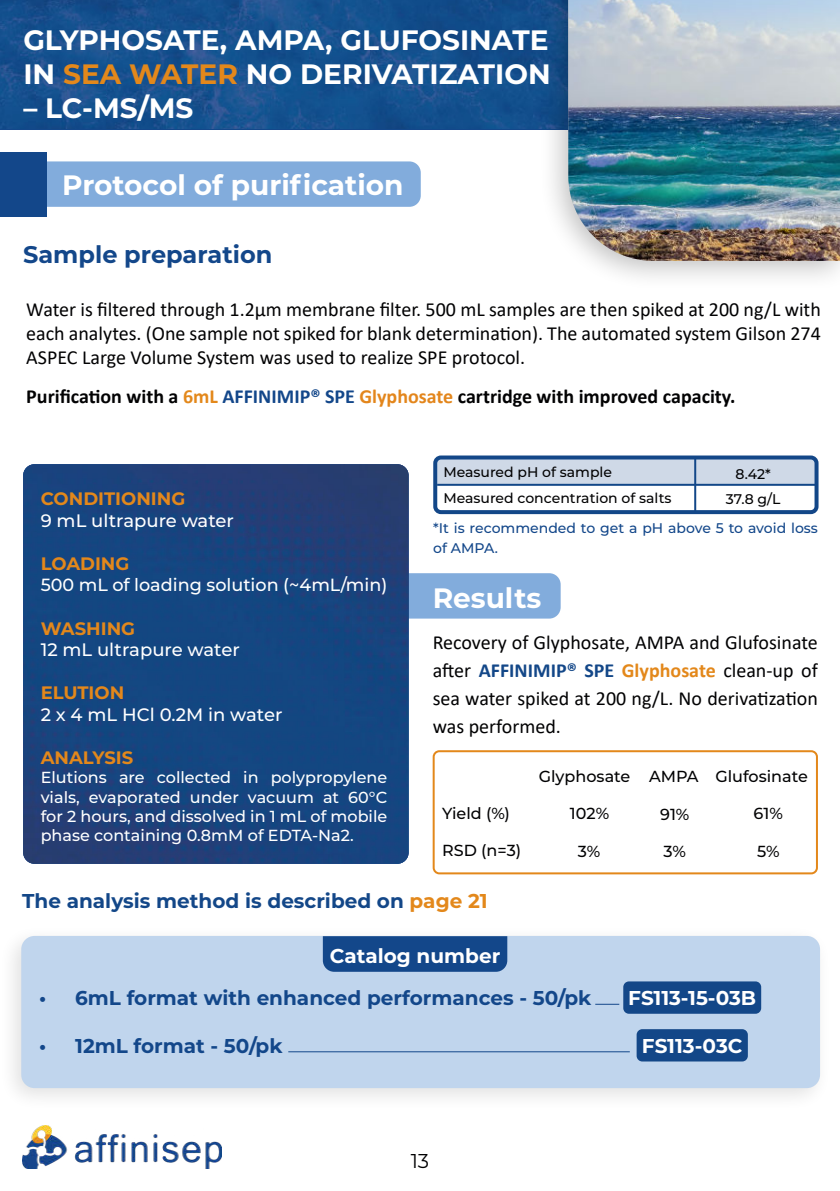
<style>
.page{position:relative;width:840px;height:1191px;background:#fff}
.page>*{position:absolute;margin:0;border:0;box-sizing:border-box;transform-origin:0 0}
.t1{font:700 28px/33.6px "Montserrat";color:#fff}
.t2{font:700 24px "Montserrat";color:#13478a}
.t3{font:20px/28px "Calibri";color:#020203;text-align:justify}
.t4{font:700 20px "Calibri";color:#020203}
.t5{font:700 20px "Montserrat";color:#13478a}
.t6{font:700 20px "Montserrat";color:#134788}
.t7{font:700 20px "Montserrat";color:#fff}
.t8{font:20px "Montserrat";color:#020203}
.t9{font:500 18px "Montserrat";color:#fff}
.t10{font:700 18px "Montserrat";color:#e3881b}
.t11{font:500 17.6px "Montserrat";color:#fff}
.t12{font:500 16px/19.2px "Montserrat";color:#fff;text-align:justify}
.t13{font:500 16px "Montserrat";color:#020203}
.t14{font:500 14px/25px "Montserrat";color:#020203;text-align:center}
.t15{font:500 14px/20px "Montserrat";color:#13478a}
.s1{color:#e3881b}
.s2{color:#13478a}
.s3{color:#e3861c}
.s4{font-weight:700;color:#134788}
.s5{font-weight:700;color:#e3881b}
</style>
<div class="page">
<img style="left:0;top:0;width:537px;height:128px">
<img style="left:22px;top:1125px;width:199px;height:43px">
<div style="left:408px;top:573px;width:152px;height:45px;background:#82acdc"></div>
<div style="left:537px;top:0;width:302px;height:292px;background:#000;opacity:.25"></div>
<img style="left:568px;top:0;width:271px;height:261px">
<div style="left:432px;top:750px;width:385px;height:124px;border:2px solid #e3881b;border-radius:6px"></div>
<div style="left:1px;top:161px;width:419px;height:46px;background:#82acdc;border-radius:11px"></div>
<div style="left:0;top:152px;width:46px;height:64px;background:#13478a"></div>
<img style="left:23px;top:464px;width:385px;height:399px">
<svg style="left:438px;top:460px;width:375px;height:27px"></svg>
<div style="left:433px;top:455px;width:385px;height:59px;border:4px solid #134788;border-radius:6px"></div>
<hr style="left:437px;top:484px;width:378px;height:2px;background:#134788">
<hr style="left:693px;top:458px;width:2px;height:54px;background:#134788">
<div style="left:0;top:922px;width:832px;height:190px;background:#000;opacity:.25"></div>
<div style="left:23px;top:938px;width:794px;height:148px;background:#c0d5ed;border-radius:11px"></div>
<div style="left:21px;top:936px;width:798px;height:152px;border:4px solid #82acdc;border-radius:11px"></div>
<div style="left:322px;top:936px;width:185px;height:35px;background:#13478a"></div>
<div style="left:623px;top:981px;width:137px;height:32px;background:#134788;border-radius:6px"></div>
<div style="left:636px;top:1029px;width:111px;height:32px;background:#134788;border-radius:6px"></div>
<hr style="left:288px;top:1051px;width:341px;height:1px;background:#13478a">
<svg style="left:595px;top:1004px;width:24px;height:1px"></svg>
<h1 class="t1" style="left:23px;top:25px;width:528px">GLYPHOSATE, AMPA, GLUFOSINATE<br>IN <span class="s1">SEA WATER</span> NO DERIVATIZATION</h1>
<h1 class="t1" style="left:23px;top:92px;width:171px">– LC-MS/MS</h1>
<h1 class="t1" style="left:62px;top:169px;width:343px">Protocol of purification</h1>
<p class="t2" style="left:23px;top:242px;width:250px">Sample preparation</p>
<p class="t3" style="left:26px;top:296px;width:795px;line-height:24px">Water is filtered through 1.2µm membrane filter. 500 mL samples are then spiked at 200 ng/L with each analytes. (One sample not spiked for blank determination). The automated system Gilson 274<br>ASPEC Large Volume System was used to realize SPE protocol.</p>
<p class="t4" style="left:26px;top:382px;width:710px">Purification with a <span class="s1">6mL</span> <span class="s2">AFFINIMIP® SPE</span> <span class="s3">Glyphosate</span> cartridge with improved capacity.</p>
<p class="t10" style="left:41px;top:490px;width:146px">CONDITIONING</p>
<p class="t9" style="left:41px;top:512px;width:195px">9 mL ultrapure water</p>
<p class="t10" style="left:41px;top:555px;width:90px">LOADING</p>
<p class="t11" style="left:41px;top:576px;width:348px">500 mL of loading solution (~4mL/min)</p>
<p class="t10" style="left:41px;top:619px;width:96px">WASHING</p>
<p class="t9" style="left:41px;top:641px;width:200px">12 mL ultrapure water</p>
<p class="t10" style="left:41px;top:684px;width:85px">ELUTION</p>
<p class="t9" style="left:41px;top:706px;width:243px">2 x 4 mL HCl 0.2M in water</p>
<p class="t10" style="left:41px;top:749px;width:94px">ANALYSIS</p>
<p class="t12" style="left:41px;top:768px;width:348px">Elutions are collected in polypropyle ne vials, evaporated under vacuum at 60°C for 2 hours, and dissolved in 1 mL of mobile phase containing 0.8mM of EDTA-Na2.</p>
<p class="t14" style="left:443px;top:460px;width:170px">Measured pH of sample</p>
<p class="t14" style="left:725px;top:461px;width:56px">8.42*<br>37.8 g/L</p>
<p class="t15" style="left:433px;top:519px;width:386px">*It is recommended to get a pH above 5 to avoid loss of AMPA.</p>
<p class="t14" style="left:443px;top:486px;width:229px">Measured concentration of salts</p>
<h1 class="t1" style="left:432px;top:582px;width:110px">Results</h1>
<p class="t3" style="left:432px;top:627px;width:386px">Recovery of Glyphosate, AMPA and Glufosinate after <span class="s4">AFFINIMIP® SPE</span> <span class="s5">Glyphosate</span> clean-up of sea water spiked at 200 ng/L. No derivatization was performed.</p>
<p class="t13" style="left:538px;top:768px;width:270px">Glyphosate AMPA Glufosinate</p>
<p class="t13" style="left:442px;top:806px;width:69px">Yield (%)</p>
<p class="t13" style="left:569px;top:806px;width:41px">102%</p>
<p class="t13" style="left:659px;top:806px;width:31px">91%</p>
<p class="t13" style="left:753px;top:806px;width:31px">61%</p>
<p class="t13" style="left:442px;top:842px;width:81px">RSD (n=3)</p>
<p class="t13" style="left:577px;top:843px;width:24px">3%</p>
<p class="t13" style="left:663px;top:843px;width:24px">3%</p>
<p class="t13" style="left:756px;top:843px;width:24px">5%</p>
<p class="t6" style="left:22px;top:891px;width:467px">The analysis method is described on <span class="s1">page 21</span></p>
<p class="t7" style="left:329px;top:946px;width:172px">Catalog number</p>
<p class="t5" style="left:39px;top:988px;width:553px">• 6mL format with enhanced performances - 50/pk</p>
<p class="t5" style="left:39px;top:1036px;width:245px">• 12mL format - 50/pk</p>
<p class="t7" style="left:628px;top:988px;width:129px">FS113-15-03B</p>
<p class="t7" style="left:641px;top:1036px;width:102px">FS113-03C</p>
<p class="t8" style="left:410px;top:1149px;width:20px">13</p>
</div>
